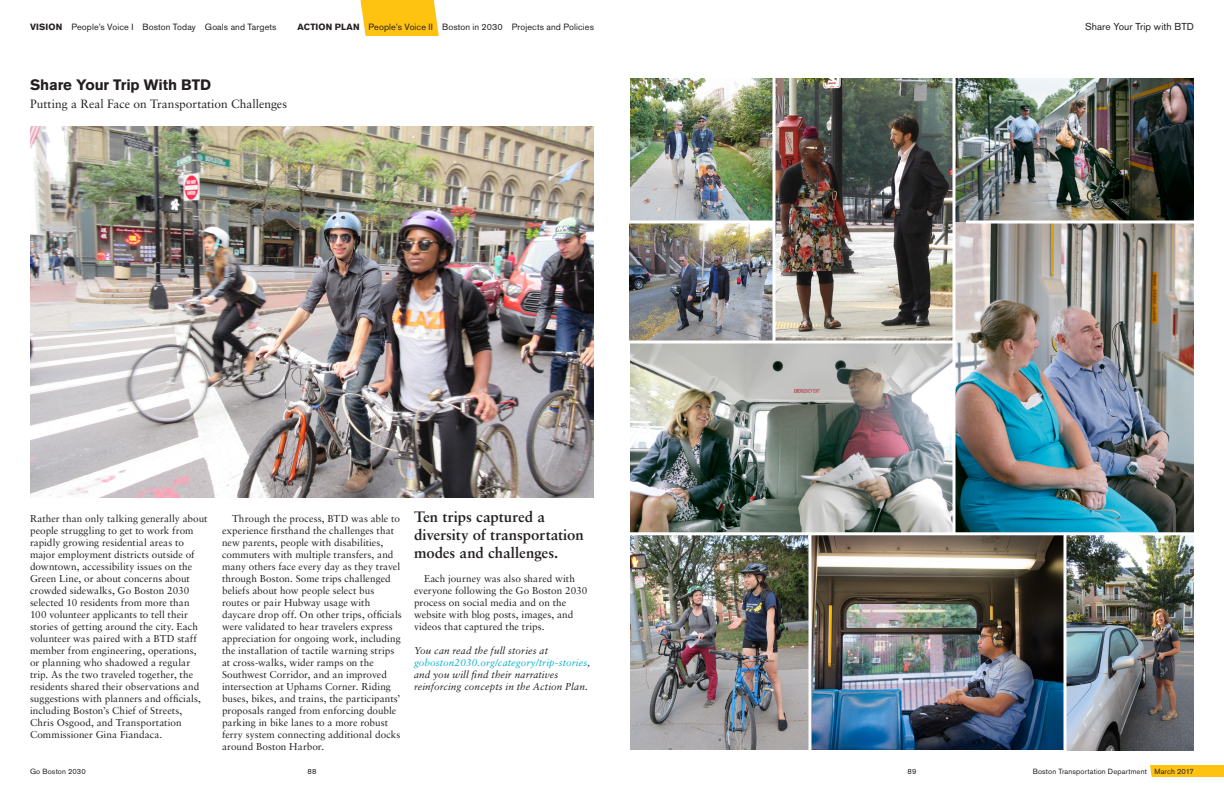
<style>
.page{position:relative;width:1224px;height:792px;background:#fff}
.page>*{position:absolute;margin:0;border:0;box-sizing:border-box;transform-origin:0 0}
.Sabon_15_18{font:700 15px/18px "Sabon";color:#231f20}
.Akzidenz_15_18{font:700 15px "Akzidenz Grotesk BE";letter-spacing:-.005em;color:#231f20}
.Sabon_12_15{font:12px "Sabon";color:#231f20}
.Sabon_10_12{font:10px/12px "Sabon";letter-spacing:.005em;color:#231f20}
.Sabon_10_12-2{font:italic 10px/12px "Sabon";letter-spacing:.015em;color:#231f20}
.Akzidenz_10_12{font:10px "Akzidenz Grotesk BE";letter-spacing:.01em;color:#231f20}
.t1{font:9px "Akzidenz Grotesk BE";letter-spacing:.01em;color:#231f20}
.t2{font:7.5px "Akzidenz Grotesk BE";letter-spacing:.02em;color:#231f20}
.s1{font-weight:700}
.s2{color:#00b1cd}
</style>
<div class="page">
<img style="left:630px;top:78px;width:564px;height:672px">
<img style="left:30px;top:126px;width:564px;height:372px">
<hr style="left:624px;top:532px;width:600px;height:3px;background:#fff">
<svg style="left:629px;top:340px;width:323px;height:4px"></svg>
<svg style="left:629px;top:220px;width:143px;height:4px"></svg>
<svg style="left:966px;top:220px;width:228px;height:4px"></svg>
<svg style="left:952px;top:78px;width:4px;height:455px"></svg>
<svg style="left:772px;top:78px;width:4px;height:264px"></svg>
<svg style="left:808px;top:535px;width:4px;height:215px"></svg>
<hr style="left:1064px;top:534px;width:2px;height:240px;background:#fff">
<svg style="left:360px;top:0;width:79px;height:36px"></svg>
<svg style="left:1150px;top:765px;width:74px;height:12px"></svg>
<p class="t1" style="left:30px;top:22px;width:248px"><span class="s1">VISION</span> People’s Voice I Boston Today Goals and Targets</p>
<p class="t1" style="left:298px;top:22px;width:298px"><span class="s1">ACTION PLAN</span> People’s Voice II Boston in 2030 Projects and Policies</p>
<p class="Akzidenz_15_18" style="left:30px;top:76px;width:183px">Share Your Trip With BTD</p>
<p class="Sabon_12_15" style="left:30px;top:97px;width:259px">Putting a Real Face on Transportation Challenges</p>
<p class="Akzidenz_10_12" style="left:1085px;top:21px;width:110px">Share Your Trip with BTD</p>
<p class="Sabon_10_12" style="left:30px;top:512px;width:179px">Rather than only talking generally about people struggling to get to work from rapidly growing residential areas to major employment districts outside of downtown, accessibility issues on the Green Line, or about concerns about crowded sidewalks, Go Boston 2030 selected 10 residents from more than 100 volunteer applicants to tell their stories of getting around the city. Each volunteer was paired with a BTD staff member from engineering, operations, or planning who shadowed a regular trip. As the two traveled together, the residents shared their observations and suggestions with planners and officials, including Boston’s Chief of Streets, Chris Osgood, and Transportation Commissioner Gina Fiandaca.</p>
<p class="Sabon_10_12" style="left:222px;top:512px;width:181px;text-indent:10px">Through the process, BTD was able to experience firsthand the challenges that new parents, people with disabilities, commuters with multiple transfers, and many others face every day as they travel through Boston. Some trips challenged beliefs about how people select bus routes or pair Hubway usage with daycare drop off. On other trips, officials were validated to hear travelers express appreciation for ongoing work, including the installation of tactile warning strips at cross-walks, wider ramps on the Southwest Corridor, and an improved intersection at Uphams Corner. Riding buses, bikes, and trains, the participants’ proposals ranged from enforcing double parking in bike lanes to a more robust ferry system connecting additional docks around Boston Harbor.</p>
<p class="Sabon_15_18" style="left:414px;top:507px;width:171px">Ten trips captured a diversity of transportation modes and challenges.</p>
<p class="Sabon_10_12" style="left:414px;top:572px;width:175px;text-indent:10px">Each journey was also shared with everyone following the Go Boston 2030 process on social media and on the website with blog posts, images, and videos that captured the trips.</p>
<p class="Sabon_10_12-2" style="left:414px;top:645px;width:178px">You can read the full stories at <span class="s2">goboston2030.org/category/trip-stories</span>, and you will find their narratives reinforcing concepts in the Action Plan.</p>
<p class="t2" style="left:30px;top:767px;width:57px">Go Boston 2030</p>
<p class="t2" style="left:308px;top:767px;width:10px">88</p>
<p class="t2" style="left:908px;top:767px;width:10px">89</p>
<p class="t2" style="left:1033px;top:767px;width:163px">Boston Transportation Department March 2017</p>
</div>
